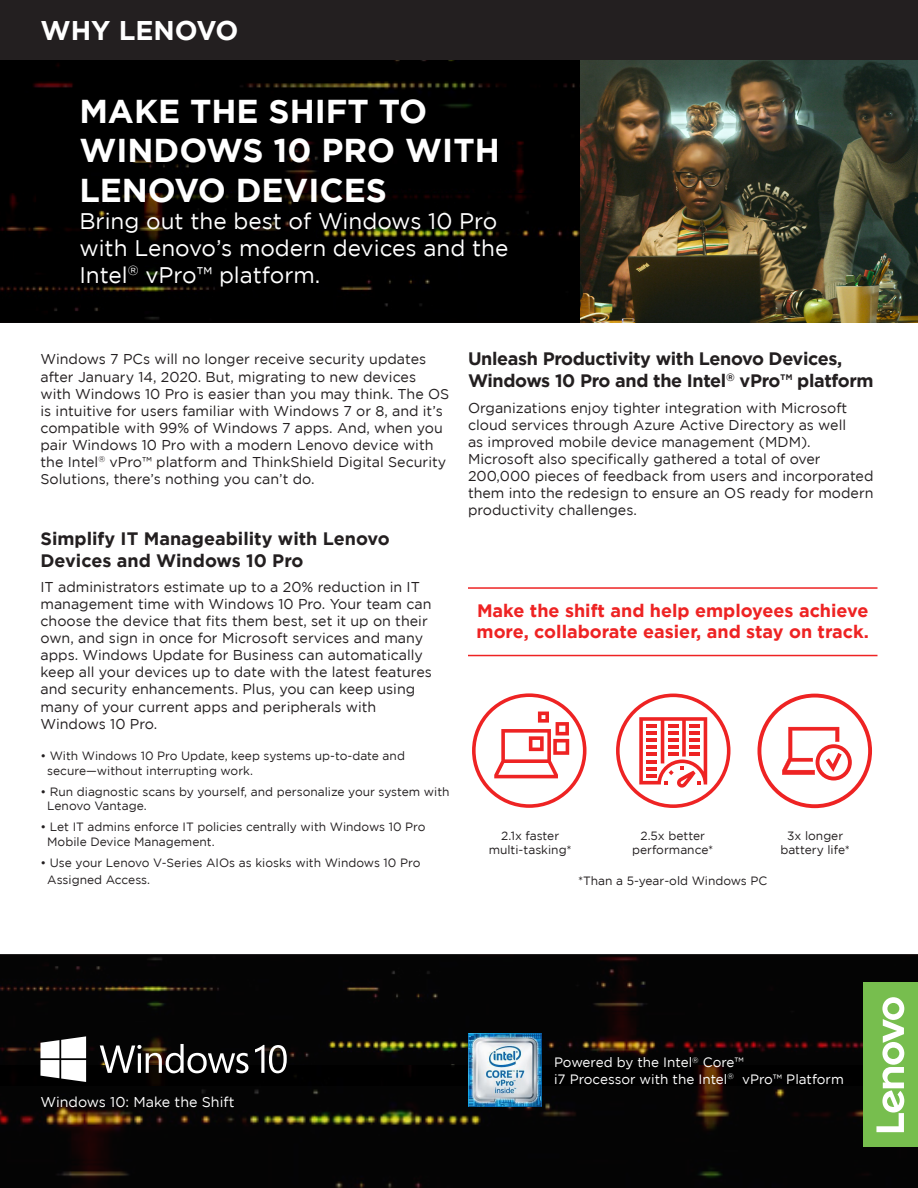
<style>
.page{position:relative;width:918px;height:1188px;background:#fff}
.page>*{position:absolute;margin:0;border:0;box-sizing:border-box;transform-origin:0 0}
.t1{font:700 33px/39.6px "Gotham";color:#fff}
.t2{font:700 27px "Gotham";color:#fff}
.t3{font:22.5px/27px "Gotham";color:#fff}
.t4{font:700 18px/21.6px "Gotham";letter-spacing:-.02em;color:#231f20}
.t5{font:700 18px/21.6px "Gotham";color:#ee2323}
.t6{font:700 18px/21.6px "Gotham";color:#231f20}
.t7{font:14.25px/17.1px "Gotham";color:#231f20}
.t8{font:14.25px "Gotham";color:#fff}
.t9{font:13.5px/16.2px "Gotham";color:#fff}
.t10{font:12px/14.4px "Gotham";color:#231f20}
</style>
<div class="page">
<div style="left:1px;top:59px;width:579px;height:134px;background:#000"></div>
<div style="left:1px;top:194px;width:579px;height:128px;background:#000"></div>
<img style="left:580px;top:59px;width:338px;height:263px">
<img style="left:0;top:954px;width:918px;height:111px">
<img style="left:0;top:1065px;width:918px;height:123px">
<div style="left:864px;top:982px;width:54px;height:165px;background:#77be4e"></div>
<svg style="left:876px;top:997px;width:28px;height:135px"></svg>
<hr style="left:468px;top:587px;width:410px;height:2px;background:#ee2323">
<hr style="left:468px;top:655px;width:410px;height:1px;background:#ee2323">
<svg style="left:472px;top:693px;width:114px;height:115px"></svg>
<svg style="left:616px;top:694px;width:114px;height:114px"></svg>
<svg style="left:757px;top:694px;width:115px;height:114px"></svg>
<svg style="left:100px;top:1044px;width:149px;height:29px"></svg>
<svg style="left:40px;top:1036px;width:46px;height:46px"></svg>
<svg style="left:255px;top:1045px;width:32px;height:28px"></svg>
<img style="left:468px;top:1034px;width:73px;height:73px">
<div style="left:0;top:0;width:918px;height:59px;background:#231f20"></div>
<p class="t2" style="left:40px;top:14px;width:200px">WHY LENOVO</p>
<p class="t1" style="left:79px;top:90px;width:422px">MAKE THE SHIFT TO<br>WINDOWS 10 PRO WITH<br>LENOVO DEVICES</p>
<p class="t3" style="left:79px;top:207px;width:431px">Bring out the best of Windows 10 Pro with Lenovo’s modern devices and the<br>Intel<sup>®</sup> vPro™ platform.</p>
<p class="t7" style="left:40px;top:351px;width:410px">Windows 7 PCs will no longer receive security updates after January 14, 2020. But, migrating to new devices with Windows 10 Pro is easier than you may think. The OS is intuitive for users familiar with Windows 7 or 8, and it’s compatible with 99% of Windows 7 apps. And, when you pair Windows 10 Pro with a modern Lenovo device with the Intel<sup>®</sup> vPro™ platform and ThinkShield Digital Security Solutions, there’s nothing you can’t do.</p>
<p class="t6" style="left:40px;top:527px;width:351px">Simplify IT Manageability with Lenovo<br>Devices and Windows 10 Pro</p>
<p class="t7" style="left:40px;top:578px;width:393px">IT administrators estimate up to a 20% reduction in IT management time with Windows 10 Pro. Your team can choose the device that fits them best, set it up on their own, and sign in once for Microsoft services and many apps. Windows Update for Business can automatically keep all your devices up to date with the latest features and security enhancements. Plus, you can keep using many of your current apps and peripherals with</p>
<p class="t7" style="left:40px;top:715px;width:118px">Windows 10 Pro.</p>
<p class="t10" style="left:47px;top:748px;width:359px;text-indent:-7px">• With Windows 10 Pro Update, keep systems up-to-date and secure—without interrupting work.</p>
<p class="t10" style="left:47px;top:784px;width:404px;text-indent:-7px">• Run diagnostic scans by yourself, and personalize your system with<br>Lenovo Vantage.</p>
<p class="t10" style="left:47px;top:820px;width:380px;text-indent:-7px">• Let IT admins enforce IT policies centrally with Windows 10 Pro<br>Mobile Device Management.</p>
<p class="t10" style="left:47px;top:854px;width:375px;line-height:17.1px;text-indent:-7px">• Use your Lenovo V-Series AIOs as kiosks with Windows 10 Pro<br>Assigned Access.</p>
<p class="t4" style="left:468px;top:347px;width:407px">Unleash Productivity with Lenovo Devices,<br>Windows 10 Pro and the Intel<sup>®</sup> vPro™ platform</p>
<p class="t7" style="left:468px;top:399px;width:407px">Organizations enjoy tighter integration with Microsoft cloud services through Azure Active Directory as well<br>as improved mobile device management (MDM).<br>Microsoft also specifically gathered a total of over 200,000 pieces of feedback from users and incorporated them into the redesign to ensure an OS ready for modern productivity challenges.</p>
<p class="t5" style="left:477px;top:599px;width:394px">Make the shift and help employees achieve more, collaborate easier, and stay on track.</p>
<p class="t10" style="left:489px;top:828px;width:85px;text-align:center">2.1x faster multi-tasking*</p>
<p class="t10" style="left:632px;top:828px;width:83px;text-align:center">2.5x better performance*</p>
<p class="t10" style="left:578px;top:873px;width:191px">*Than a 5-year-old Windows PC</p>
<p class="t10" style="left:780px;top:828px;width:71px;text-align:center">3x longer battery life*</p>
<p class="t8" style="left:40px;top:1094px;width:195px">Windows 10: Make the Shift</p>
<p class="t9" style="left:554px;top:1054px;width:291px">Powered by the Intel<sup>®</sup> Core™<br>i7 Processor with the Intel<sup>®</sup> vPro™ Platform</p>
</div>
